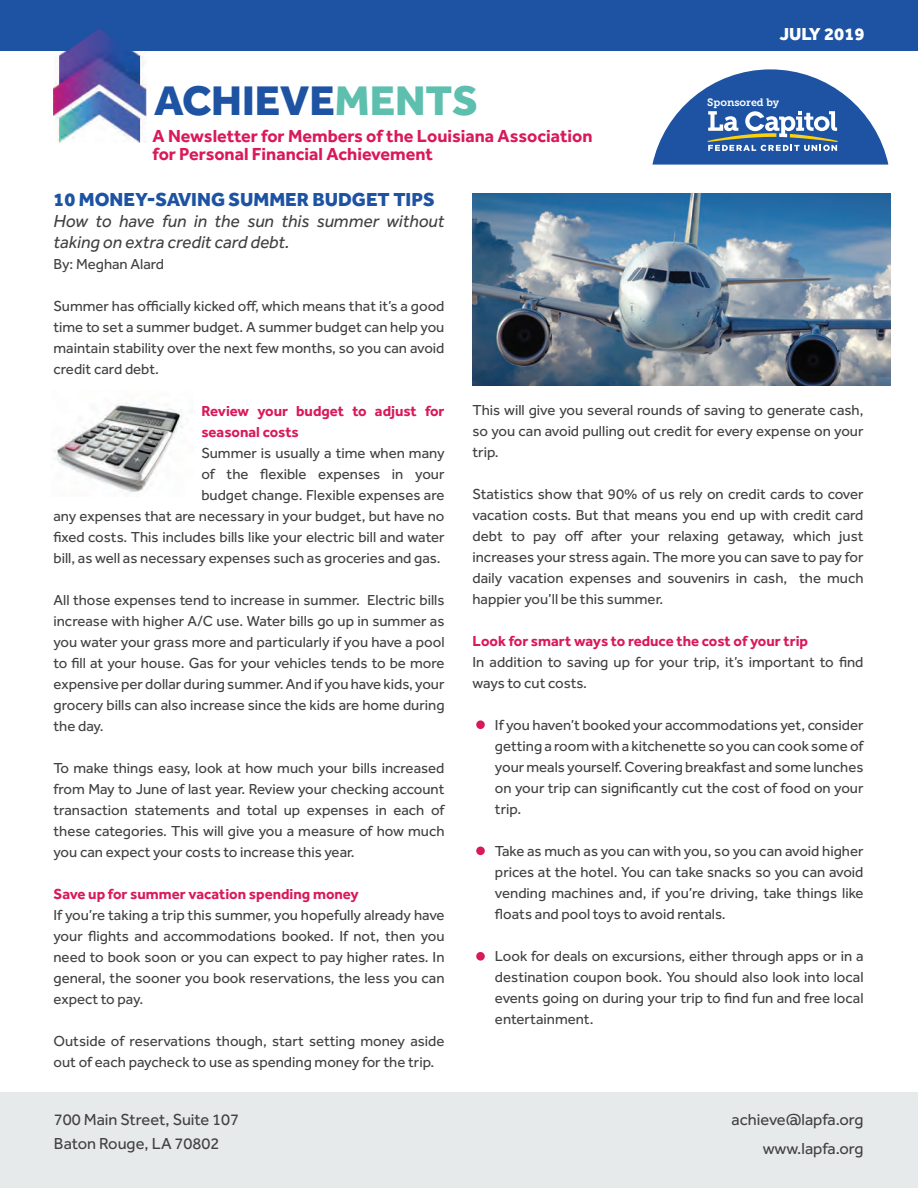
<style>
.page{position:relative;width:918px;height:1188px;background:#fff}
.page>*{position:absolute;margin:0;border:0;box-sizing:border-box;transform-origin:0 0}
.t1{font:800 42.9px "Effra";color:#1d53a2}
.t2{font:800 19.5px "Effra";color:#1d53a2}
.t3{font:700 18px/18px "Effra";color:#d9195a}
.t4{font:italic 18px/21px "Effra";color:#414042}
.t5{font:800 18px "Effra";color:#fff}
.t6{font:16.5px/24px "Effra";color:#424142}
.t7{font:15px/21px "Effra";color:#414042;text-align:justify}
.t8{font:700 15px/21px "Effra";color:#d9195a}
.t9{font:10.65px "Museo Slab 700";color:#fff}
.s1{color:#5ebfae}
</style>
<div class="page">
<div style="left:0;top:0;width:918px;height:51px;background:#1d53a2"></div>
<div style="left:0;top:1092px;width:918px;height:96px;background:#e7eaea"></div>
<svg style="left:652px;top:69px;width:236px;height:96px"></svg>
<img style="left:53px;top:29px;width:93px;height:113px">
<img style="left:54px;top:403px;width:130px;height:94px">
<div style="left:476px;top:720px;width:9px;height:9px;background:#d9195a;border-radius:50%"></div>
<div style="left:476px;top:847px;width:9px;height:8px;background:#d9195a;border-radius:50%"></div>
<div style="left:476px;top:952px;width:9px;height:9px;background:#d9195a;border-radius:50%"></div>
<img style="left:472px;top:194px;width:419px;height:191px">
<h1 class="t1" style="left:154px;top:75px;width:325px">ACHIEVE<span class="s1">MENTS</span></h1>
<p class="t5" style="left:779px;top:23px;width:87px">JULY 2019</p>
<p class="t9" style="left:707px;top:96px;width:74px">Sponsored by</p>
<p class="t3" style="left:153px;top:129px;width:442px">A Newsletter for Members of the Louisiana Association for Personal Financial Achievement</p>
<h2 class="t2" style="left:54px;top:188px;width:383px">10 MONEY-SAVING SUMMER BUDGET TIPS</h2>
<p class="t4" style="left:54px;top:213px;width:393px">How to have fun in the sun this summer without taking on extra credit card debt.</p>
<p class="t7" style="left:54px;top:255px;width:112px">By: Meghan Alard</p>
<p class="t7" style="left:54px;top:297px;width:393px">Summer has officially kicked off, which means that it’s a good time to set a summer budget. A summer budget can help you maintain stability over the next few months, so you can avoid credit card debt.</p>
<p class="t8" style="left:201px;top:402px;width:245px">Review your budget to adjust for seasonal costs</p>
<p class="t7" style="left:54px;top:444px;width:393px;text-align:right">Summer is usually a time when many<br>of the flexible expenses in your<br>budget change. Flexible expenses are<br>any expenses that are necessary in your budget, but have no fixed costs. This includes bills like your electric bill and water bill, as well as necessary expenses such as groceries and gas.</p>
<p class="t7" style="left:54px;top:591px;width:393px">All those expenses tend to increase in summer. Electric bills increase with higher A/C use. Water bills go up in summer as you water your grass more and particularly if you have a pool to fill at your house. Gas for your vehicles tends to be more expensive per dollar during summer. And if you have kids, your grocery bills can also increase since the kids are home during the day.</p>
<p class="t7" style="left:54px;top:759px;width:393px">To make things easy, look at how much your bills increased from May to June of last year. Review your checking account transaction statements and total up expenses in each of these categories. This will give you a measure of how much you can expect your costs to increase this year.</p>
<p class="t8" style="left:54px;top:885px;width:307px">Save up for summer vacation spending money</p>
<p class="t7" style="left:54px;top:906px;width:393px">If you’re taking a trip this summer, you hopefully already have your flights and accommodations booked. If not, then you need to book soon or you can expect to pay higher rates. In general, the sooner you book reservations, the less you can expect to pay.</p>
<p class="t7" style="left:54px;top:1032px;width:393px">Outside of reservations though, start setting money aside out of each paycheck to use as spending money for the trip.</p>
<p class="t7" style="left:472px;top:402px;width:393px">This will give you several rounds of saving to generate cash, so you can avoid pulling out credit for every expense on your trip.</p>
<p class="t7" style="left:472px;top:486px;width:393px">Statistics show that 90% of us rely on credit cards to cover vacation costs. But that means you end up with credit card debt to pay off after your relaxing getaway, which just increases your stress again. The more you can save to pay for daily vacation expenses and souvenirs in cash, the much happier you’ll be this summer.</p>
<p class="t8" style="left:472px;top:633px;width:337px">Look for smart ways to reduce the cost of your trip</p>
<p class="t7" style="left:472px;top:654px;width:393px">In addition to saving up for your trip, it’s important to find ways to cut costs.</p>
<p class="t7" style="left:495px;top:717px;width:370px">If you haven’t booked your accommodations yet, consider getting a room with a kitchenette so you can cook some of your meals yourself. Covering breakfast and some lunches on your trip can significantly cut the cost of food on your trip.</p>
<p class="t7" style="left:495px;top:843px;width:370px">Take as much as you can with you, so you can avoid higher prices at the hotel. You can take snacks so you can avoid vending machines and, if you’re driving, take things like floats and pool toys to avoid rentals.</p>
<p class="t7" style="left:495px;top:948px;width:370px">Look for deals on excursions, either through apps or in a destination coupon book. You should also look into local events going on during your trip to find fun and free local entertainment.</p>
<p class="t6" style="left:54px;top:1109px;width:187px">700 Main Street, Suite 107<br>Baton Rouge, LA 70802</p>
<p class="t6" style="left:732px;top:1107px;width:133px;line-height:29.2px;text-align:right">achieve@lapfa.org www.lapfa.org</p>
</div>
